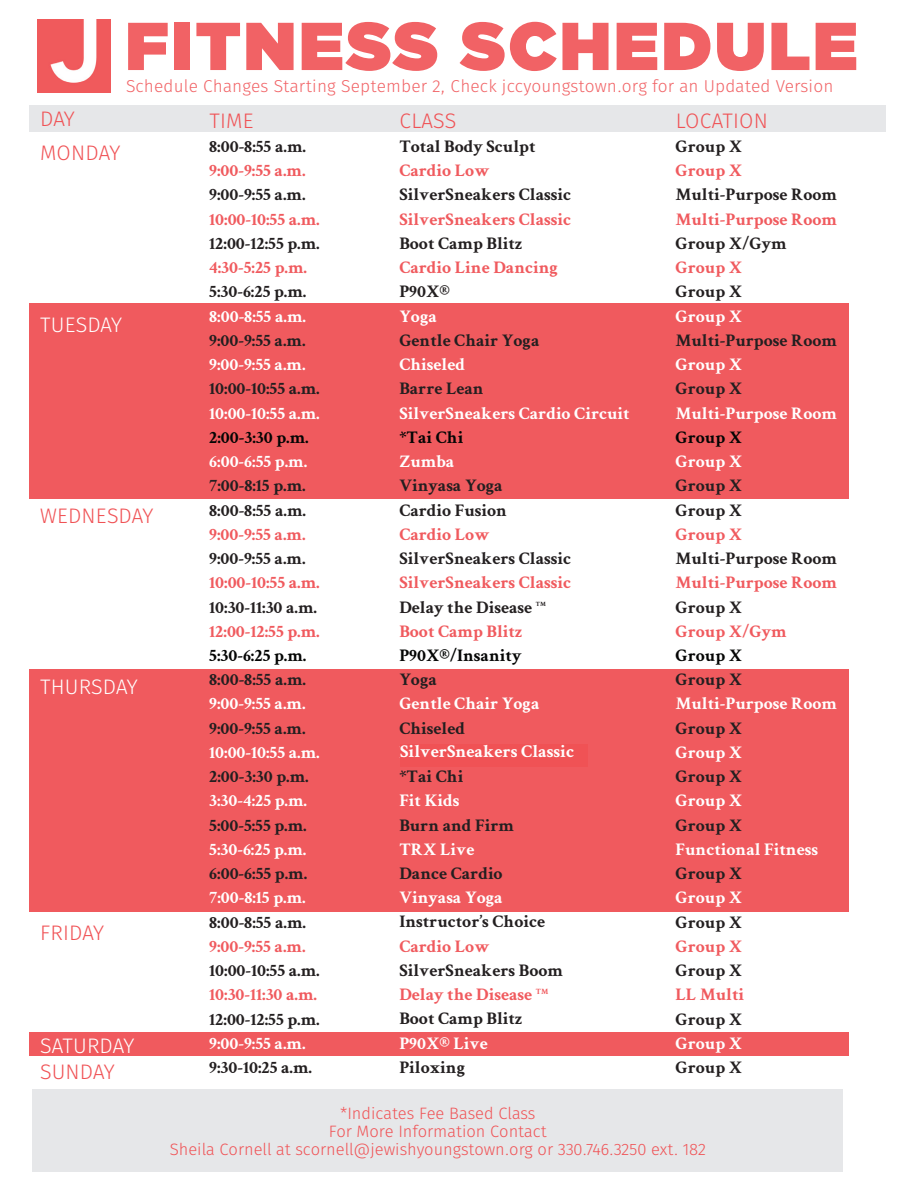
<style>
.page{position:relative;width:918px;height:1188px;background:#fff}
.page>*{position:absolute;margin:0;border:0;box-sizing:border-box;transform-origin:0 0}
.t1{font:900 68.85px "Gotham";letter-spacing:.015em;color:#f15b5d}
.t2{font:900 67.5px "Gotham";letter-spacing:.04em;color:#f16265}
.t3{font:21px "Fira Sans OT Light";letter-spacing:.01em;color:#f05255}
.t4{font:21px "Fira Sans OT Light";letter-spacing:.01em;color:#fff}
.t5{font:700 18px "Crimson Text";color:#fff}
.t6{font:700 17.7px/24.3px "Crimson Text";color:#231f20}
.t7{font:17.25px "Fira Sans OT Light";letter-spacing:.01em;color:#f16265}
.t8{font:16.5px/18px "Fira Sans OT Light";color:#f05255;text-align:center}
.t9{font:700 6.45px "Crimson Text";color:#231f20}
.s1{color:#f05a5e}
.s2{color:#fff}
.s3{color:#040504}
</style>
<div class="page">
<img style="left:37px;top:19px;width:73px;height:73px">
<div style="left:30px;top:106px;width:856px;height:26px;background:#e6e7e9"></div>
<div style="left:33px;top:1089px;width:810px;height:83px;background:#e6e7e9"></div>
<div style="left:30px;top:303px;width:819px;height:196px;background:#f05a5e"></div>
<div style="left:30px;top:669px;width:819px;height:242px;background:#f05a5e"></div>
<div style="left:30px;top:1033px;width:819px;height:23px;background:#f05a5e"></div>
<div style="left:400px;top:745px;width:188px;height:22px;background:#f05255"></div>
<p class="t2" style="left:125px;top:-2px;width:734px">FITNESS SCHEDULE</p>
<p class="t1" style="left:121px;top:14px;width:723px">FITNESS SCHEDULE</p>
<p class="t7" style="left:126px;top:74px;width:709px">Schedule Changes Starting September 2, Check jccyoungstown.org for an Updated Version</p>
<p class="t3" style="left:40px;top:104px;width:36px">DAY</p>
<p class="t3" style="left:40px;top:138px;width:82px">MONDAY</p>
<p class="t4" style="left:40px;top:310px;width:84px">TUESDAY</p>
<p class="t3" style="left:40px;top:501px;width:115px">WEDNESDAY</p>
<p class="t4" style="left:40px;top:672px;width:99px">THURSDAY</p>
<p class="t3" style="left:40px;top:918px;width:65px">FRIDAY</p>
<p class="t4" style="left:40px;top:1031px;width:96px">SATURDAY</p>
<p class="t3" style="left:40px;top:1057px;width:76px">SUNDAY</p>
<p class="t3" style="left:209px;top:106px;width:46px">TIME</p>
<p class="t6" style="left:209px;top:134px;width:112px">8:00-8:55 a.m.<br><span class="s1">9:00-9:55 a.m.<br></span>9:00-9:55 a.m.<br><span class="s1">10:00-10:55 a.m.<br></span>12:00-12:55 p.m.<br><span class="s1">4:30-5:25 p.m.<br></span>5:30-6:25 p.m.<br><span class="s2">8:00-8:55 a.m.<br></span>9:00-9:55 a.m.<br><span class="s2">9:00-9:55 a.m.<br></span>10:00-10:55 a.m.<br><span class="s2">10:00-10:55 a.m.<br></span><span class="s3">2:00-3:30 p.m.<br></span><span class="s2">6:00-6:55 p.m.<br></span>7:00-8:15 p.m.<br>8:00-8:55 a.m.<br><span class="s1">9:00-9:55 a.m.<br></span>9:00-9:55 a.m.<br><span class="s1">10:00-10:55 a.m.<br></span>10:30-11:30 a.m.<br><span class="s1">12:00-12:55 p.m.<br></span><span class="s3">5:30-6:25 p.m.<br></span>8:00-8:55 a.m.<br><span class="s2">9:00-9:55 a.m.<br></span>9:00-9:55 a.m.<br><span class="s2">10:00-10:55 a.m.<br></span>2:00-3:30 p.m.<br><span class="s2">3:30-4:25 p.m.<br></span>5:00-5:55 p.m.<br><span class="s2">5:30-6:25 p.m.<br></span>6:00-6:55 p.m.<br><span class="s2">7:00-8:15 p.m.<br></span>8:00-8:55 a.m.<br><span class="s1">9:00-9:55 a.m.<br></span>10:00-10:55 a.m.<br><span class="s1">10:30-11:30 a.m.<br></span>12:00-12:55 p.m.<br><span class="s2">9:00-9:55 a.m.<br></span>9:30-10:25 a.m.</p>
<p class="t3" style="left:399px;top:106px;width:58px">CLASS</p>
<p class="t6" style="left:399px;top:134px;width:232px">Total Body Sculpt<br><span class="s1">Cardio Low<br></span>SilverSneakers Classic<br><span class="s1">SilverSneakers Classic<br></span>Boot Camp Blitz<br><span class="s1">Cardio Line Dancing<br></span>P90X®<br><span class="s2">Yoga<br></span>Gentle Chair Yoga<br><span class="s2">Chiseled<br></span>Barre Lean<br><span class="s2">SilverSneakers Cardio Circuit </span><span class="s3">*Tai Chi<br></span><span class="s2">Zumba<br></span>Vinyasa Yoga<br>Cardio Fusion<br><span class="s1">Cardio Low<br></span>SilverSneakers Classic<br><span class="s1">SilverSneakers Classic<br></span>Delay the Disease</p>
<p class="t9" style="left:536px;top:600px;width:11px">TM</p>
<p class="t6" style="left:399px;top:618px;width:165px"><span class="s1">Boot Camp Blitz<br></span><span class="s3">P90X®/Insanity<br></span>Yoga<br><span class="s2">Gentle Chair Yoga<br></span>Chiseled<br><span class="s2">Barre Lean<br></span>*Tai Chi<br><span class="s2">Fit Kids<br></span>Burn and Firm<br><span class="s2">TRX Live<br></span>Dance Cardio<br><span class="s2">Vinyasa Yoga<br></span>Instructor’s Choice<br><span class="s1">Cardio Low<br></span>SilverSneakers Boom<br><span class="s1">Delay the Disease</span> <sup>TM<br></sup>Boot Camp Blitz<br><span class="s2">P90X® Live<br></span>Piloxing</p>
<p class="t5" style="left:400px;top:741px;width:176px">SilverSneakers Classic</p>
<p class="t3" style="left:676px;top:106px;width:94px">LOCATION</p>
<p class="t6" style="left:676px;top:134px;width:163px">Group X<br><span class="s1">Group X<br></span>Multi-Purpose Room<br><span class="s1">Multi-Purpose Room<br></span>Group X/Gym<br><span class="s1">Group X<br></span>Group X<br><span class="s2">Group X<br></span>Multi-Purpose Room<br><span class="s2">Group X<br></span>Group X<br><span class="s2">Multi-Purpose Room<br></span><span class="s3">Group X<br></span><span class="s2">Group X<br></span>Group X<br>Group X<br><span class="s1">Group X<br></span>Multi-Purpose Room<br><span class="s1">Multi-Purpose Room<br></span>Group X<br><span class="s1">Group X/Gym<br></span><span class="s3">Group X<br></span>Group X<br><span class="s2">Multi-Purpose Room<br></span>Group X<br><span class="s2">Group X<br></span>Group X<br><span class="s2">Group X<br></span>Group X<br><span class="s2">Functional Fitness<br></span>Group X<br><span class="s2">Group X<br></span>Group X<br><span class="s1">Group X<br></span>Group X<br><span class="s1">LL Multi<br></span>Group X<br><span class="s2">Group X<br></span>Group X</p>
<p class="t8" style="left:170px;top:1106px;width:537px">*Indicates Fee Based Class<br>For More Information Contact<br>Sheila Cornell at scornell@jewishyoungstown.org or 330.746.3250 ext. 182</p>
</div>
